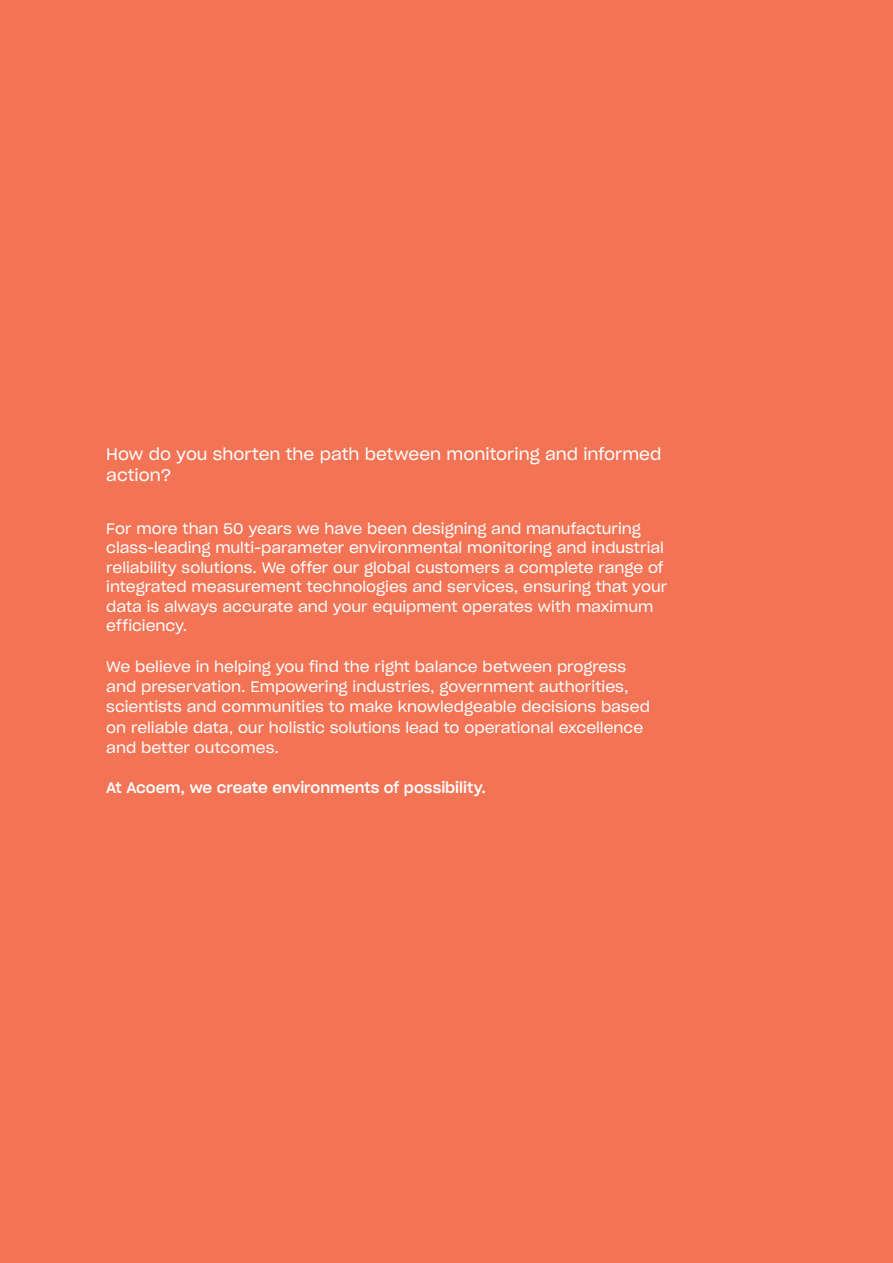
<style>
.page{position:relative;width:893px;height:1263px;background:#f37355}
.page>*{position:absolute;margin:0;border:0;box-sizing:border-box;transform-origin:0 0}
.t1{font:16.5px/21px "Sharp Grotesk Book 20";color:#fff}
.t2{font:15px/19.5px "Sharp Grotesk Book 20";color:#fff}
.t3{font:15px "Sharp Grotesk Medium 20";color:#fff}
</style>
<div class="page">
<p class="t1" style="left:106px;top:443px;width:557px">How do you shorten the path between monitoring and informed action?</p>
<p class="t2" style="left:106px;top:518px;width:562px">For more than 50 years we have been designing and manufacturing class-leading multi-parameter environmental monitoring and industrial reliability solutions. We offer our global customers a complete range of integrated measurement technologies and services, ensuring that your data is always accurate and your equipment operates with maximum efficiency.</p>
<p class="t2" style="left:106px;top:656px;width:545px;line-height:20.2px">We believe in helping you find the right balance between progress and preservation. Empowering industries, government authorities, scientists and communities to make knowledgeable decisions based on reliable data, our holistic solutions lead to operational excellence and better outcomes.</p>
<p class="t3" style="left:106px;top:775px;width:381px">At Acoem, we create environments of possibility.</p>
</div>
